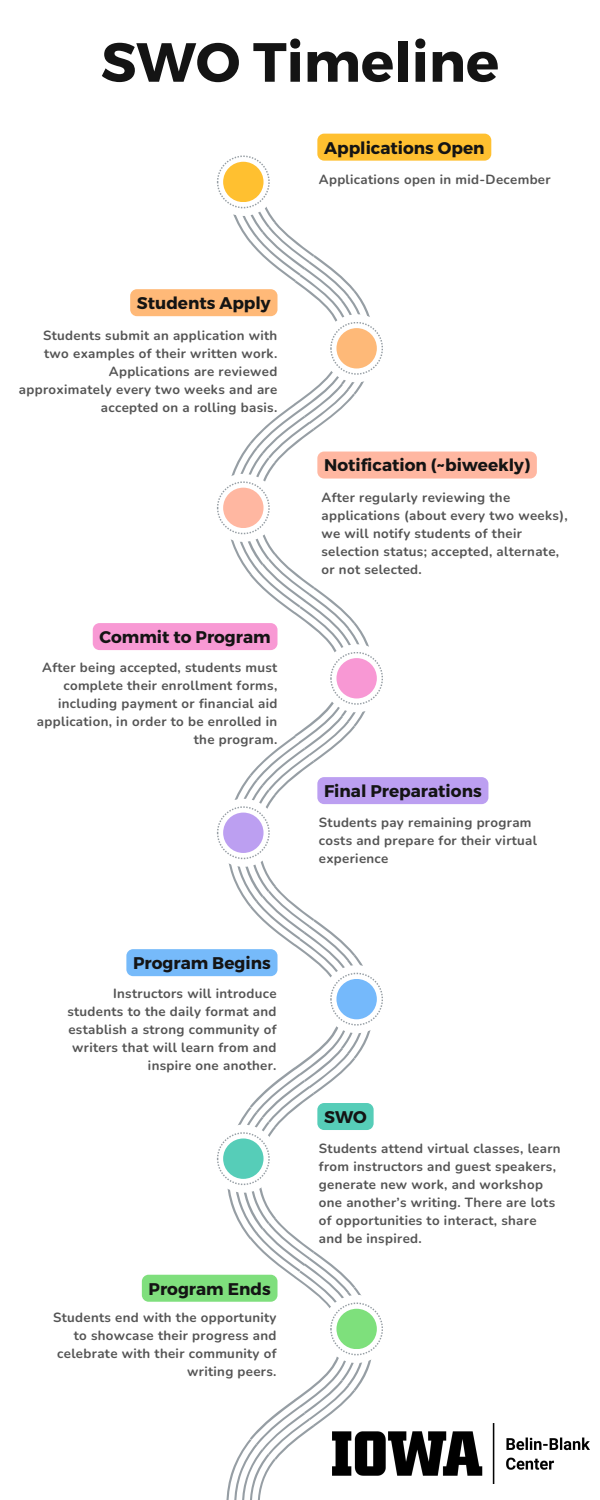
<style>
.page{position:relative;width:600px;height:1500px;background:#fff}
.page>*{position:absolute;margin:0;border:0;box-sizing:border-box;transform-origin:0 0}
.t1{font:700 55.1px "Montserrat";color:#141414}
.t2{font:700 16.9px "Montserrat";color:#141414}
.t3{font:700 13.3px/18px "Nunito";letter-spacing:.025em;color:#545454;text-align:right}
</style>
<div class="page">
<div style="left:317px;top:134px;width:174px;height:27px;background:#ffc030;border-radius:7px"></div>
<div style="left:317px;top:452px;width:220px;height:27px;background:#ffb7a1;border-radius:7px"></div>
<div style="left:317px;top:777px;width:171px;height:27px;background:#bc9ff1;border-radius:7px"></div>
<svg style="left:93px;top:156px;width:290px;height:1344px"></svg>
<div style="left:142px;top:1275px;width:136px;height:27px;background:#7fdf7d;border-radius:7px"></div>
<img style="left:333px;top:1424px;width:256px;height:59px">
<h3 class="t1" style="left:101px;top:26px;width:400px">SWO Timeline</h3>
<h1 class="t2" style="left:324px;top:137px;width:162px">Applications Open</h1>
<p class="t3" style="left:319px;top:170px;width:233px">Applications open in mid-December</p>
<h3 class="t2" style="left:137px;top:292px;width:135px">Students Apply</h3>
<p class="t3" style="left:19px;top:326px;width:260px">Students submit an application with two examples of their written work.<br>Applications are reviewed approximately every two weeks and are accepted on a rolling basis.</p>
<p class="t2" style="left:100px;top:626px;width:173px">Commit to Program</p>
<h2 class="t3" style="left:37px;top:658px;width:242px">After being accepted, students must complete their enrollment forms, including payment or financial aid application, in order to be enrolled in the program.</h2>
<h3 class="t2" style="left:133px;top:952px;width:139px">Program Begins</h3>
<p class="t3" style="left:67px;top:984px;width:211px">Instructors will introduce students to the daily format and establish a strong community of writers that will learn from and inspire one another.</p>
<p class="t2" style="left:149px;top:1278px;width:124px">Program Ends</p>
<h3 class="t3" style="left:53px;top:1308px;width:225px">Students end with the opportunity to showcase their progress and celebrate with their community of writing peers.</h3>
<h3 class="t2" style="left:324px;top:454px;width:207px">Notification (~biweekly)</h3>
<h3 class="t3" style="left:322px;top:489px;width:248px;text-align:left">After regularly reviewing the applications (about every two weeks), we will notify students of their selection status; accepted, alternate, or not selected.</h3>
<p class="t2" style="left:324px;top:780px;width:159px">Final Preparations</p>
<p class="t3" style="left:319px;top:814px;width:220px;text-align:left">Students pay remaining program costs and prepare for their virtual experience</p>
<p class="t2" style="left:324px;top:1106px;width:44px">SWO</p>
<h3 class="t3" style="left:319px;top:1140px;width:243px;text-align:left">Students attend virtual classes, learn from instructors and guest speakers, generate new work, and workshop one another’s writing. There are lots of opportunities to interact, share and be inspired.</h3>
</div>
